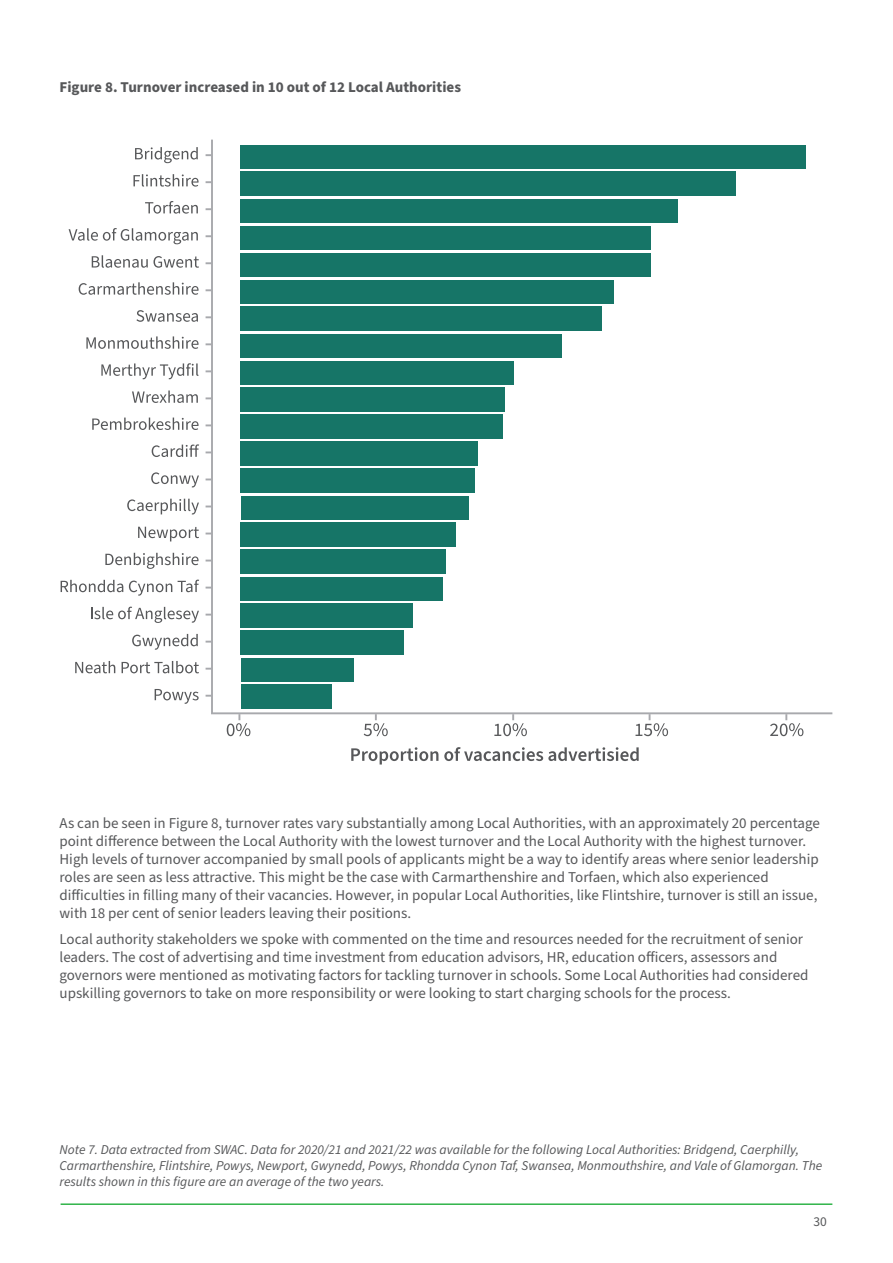
<style>
.page{position:relative;width:893px;height:1263px;background:#fff}
.page>*{position:absolute;margin:0;border:0;box-sizing:border-box;transform-origin:0 0}
.t1{font:15px/18px "Source Sans Pro";color:#57585a}
.t2{font:700 15px "Source Sans Pro";color:#57585a}
.t3{font:italic 13.5px/16.2px "Source Sans Pro";color:#57585a}
.t4{font:13.5px "Source Sans Pro";color:#57585a}
</style>
<div class="page">
<hr style="left:61px;top:1203px;width:771px;height:2px;background:#31b44a">
<svg style="left:351px;top:747px;width:87px;height:17px"></svg>
<svg style="left:444px;top:747px;width:195px;height:14px"></svg>
<svg style="left:210px;top:139px;width:623px;height:576px"></svg>
<svg style="left:227px;top:714px;width:23px;height:22px"></svg>
<svg style="left:364px;top:714px;width:24px;height:22px"></svg>
<svg style="left:494px;top:714px;width:33px;height:22px"></svg>
<svg style="left:635px;top:714px;width:33px;height:22px"></svg>
<svg style="left:770px;top:714px;width:33px;height:22px"></svg>
<svg style="left:206px;top:695px;width:6px;height:2px"></svg>
<svg style="left:206px;top:668px;width:6px;height:2px"></svg>
<svg style="left:206px;top:641px;width:6px;height:2px"></svg>
<svg style="left:206px;top:505px;width:6px;height:2px"></svg>
<svg style="left:206px;top:478px;width:6px;height:2px"></svg>
<svg style="left:206px;top:451px;width:6px;height:2px"></svg>
<svg style="left:206px;top:424px;width:6px;height:2px"></svg>
<svg style="left:206px;top:397px;width:6px;height:2px"></svg>
<svg style="left:206px;top:370px;width:6px;height:2px"></svg>
<svg style="left:206px;top:343px;width:6px;height:2px"></svg>
<svg style="left:206px;top:316px;width:6px;height:2px"></svg>
<svg style="left:206px;top:289px;width:6px;height:2px"></svg>
<svg style="left:206px;top:262px;width:6px;height:2px"></svg>
<svg style="left:206px;top:235px;width:6px;height:2px"></svg>
<svg style="left:206px;top:208px;width:6px;height:2px"></svg>
<svg style="left:206px;top:181px;width:6px;height:2px"></svg>
<svg style="left:206px;top:154px;width:6px;height:2px"></svg>
<svg style="left:132px;top:634px;width:66px;height:16px"></svg>
<svg style="left:91px;top:607px;width:108px;height:16px"></svg>
<svg style="left:155px;top:689px;width:44px;height:15px"></svg>
<svg style="left:79px;top:282px;width:120px;height:13px"></svg>
<svg style="left:86px;top:336px;width:113px;height:13px"></svg>
<svg style="left:92px;top:418px;width:107px;height:12px"></svg>
<svg style="left:151px;top:472px;width:48px;height:15px"></svg>
<svg style="left:105px;top:553px;width:94px;height:16px"></svg>
<svg style="left:133px;top:174px;width:66px;height:13px"></svg>
<svg style="left:132px;top:390px;width:66px;height:13px"></svg>
<svg style="left:92px;top:255px;width:107px;height:13px"></svg>
<svg style="left:127px;top:499px;width:72px;height:15px"></svg>
<svg style="left:136px;top:310px;width:62px;height:12px"></svg>
<svg style="left:145px;top:201px;width:53px;height:13px"></svg>
<svg style="left:61px;top:580px;width:62px;height:12px"></svg>
<svg style="left:129px;top:581px;width:43px;height:15px"></svg>
<svg style="left:178px;top:580px;width:21px;height:12px"></svg>
<svg style="left:101px;top:363px;width:98px;height:16px"></svg>
<svg style="left:135px;top:147px;width:63px;height:16px"></svg>
<svg style="left:75px;top:661px;width:40px;height:12px"></svg>
<svg style="left:122px;top:661px;width:77px;height:12px"></svg>
<svg style="left:138px;top:527px;width:61px;height:14px"></svg>
<svg style="left:69px;top:228px;width:129px;height:16px"></svg>
<svg style="left:152px;top:444px;width:47px;height:13px"></svg>
<p class="t2" style="left:60px;top:77px;width:403px">Figure 8. Turnover increased in 10 out of 12 Local Authorities</p>
<p class="t1" style="left:60px;top:814px;width:762px">As can be seen in Figure 8, turnover rates vary substantially among Local Authorities, with an approximately 20 percentage point difference between the Local Authority with the lowest turnover and the Local Authority with the highest turnover.<br>High levels of turnover accompanied by small pools of applicants might be a way to identify areas where senior leadership roles are seen as less attractive. This might be the case with Carmarthenshire and Torfaen, which also experienced difficulties in filling many of their vacancies. However, in popular Local Authorities, like Flintshire, turnover is still an issue, with 18 per cent of senior leaders leaving their positions.</p>
<p class="t1" style="left:60px;top:930px;width:750px">Local authority stakeholders we spoke with commented on the time and resources needed for the recruitment of senior leaders. The cost of advertising and time investment from education advisors, HR, education officers, assessors and governors were mentioned as motivating factors for tackling turnover in schools. Some Local Authorities had considered upskilling governors to take on more responsibility or were looking to start charging schools for the process.</p>
<p class="t3" style="left:60px;top:1142px;width:764px">Note 7. Data extracted from SWAC. Data for 2020/21 and 2021/22 was available for the following Local Authorities: Bridgend, Caerphilly,<br>Carmarthenshire, Flintshire, Powys, Newport, Gwynedd, Powys, Rhondda Cynon Taf, Swansea, Monmouthshire, and Vale of Glamorgan. The results shown in this figure are an average of the two years.</p>
<p class="t4" style="left:813px;top:1213px;width:15px">30</p>
</div>
